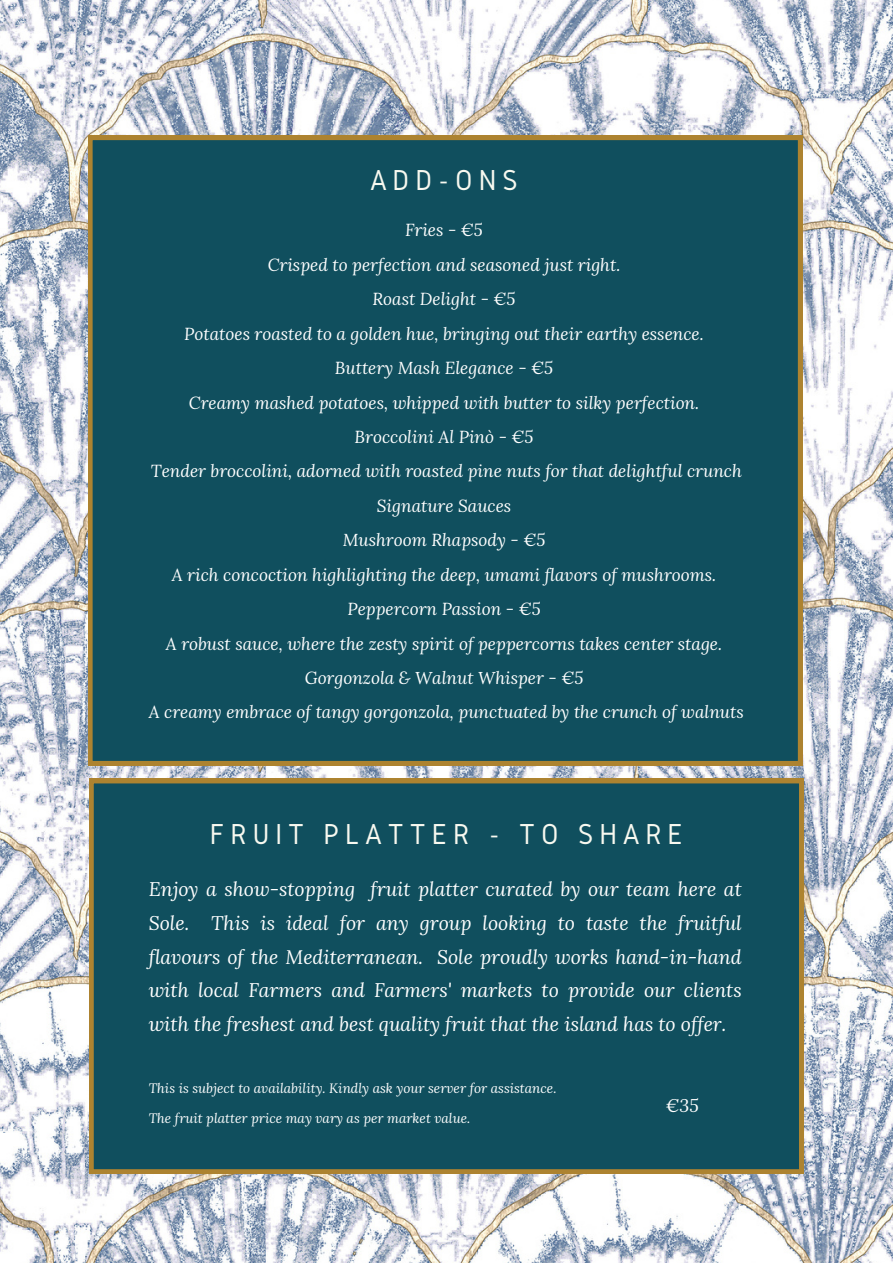
<style>
.page{position:relative;width:893px;height:1264px;background:#fff}
.page>*{position:absolute;margin:0;border:0;box-sizing:border-box;transform-origin:0 0}
.t1{font:30px "Gidole";letter-spacing:.2em;color:#f8f9f0}
.t2{font:italic 19.5px/33.8px "Lora";color:#fff;text-align:justify}
.t3{font:italic 18px "Lora";color:#fff}
.t4{font:italic 17.25px "Lora";color:#fff}
.t5{font:italic 13.5px "Lora";color:#fff}
</style>
<div class="page">
<img style="left:0;top:0;width:892px;height:1262px">
<div style="left:89px;top:779px;width:714px;height:394px;background:#104f5e"></div>
<div style="left:88px;top:136px;width:714px;height:629px;background:#104f5e"></div>
<p class="t1" style="left:370px;top:163px;width:149px">ADD-ONS</p>
<p class="t4" style="left:405px;top:218px;width:79px">Fries - €5</p>
<p class="t4" style="left:268px;top:253px;width:354px">Crisped to perfection and seasoned just right.</p>
<p class="t4" style="left:372px;top:287px;width:145px">Roast Delight - €5</p>
<p class="t4" style="left:184px;top:322px;width:521px">Potatoes roasted to a golden hue, bringing out their earthy essence.</p>
<p class="t4" style="left:335px;top:356px;width:220px">Buttery Mash Elegance - €5</p>
<p class="t4" style="left:189px;top:391px;width:512px">Creamy mashed potatoes, whipped with butter to silky perfection.</p>
<p class="t4" style="left:354px;top:425px;width:180px">Broccolini Al Pinò - €5</p>
<p class="t4" style="left:151px;top:459px;width:592px">Tender broccolini, adorned with roasted pine nuts for that delightful crunch</p>
<p class="t4" style="left:377px;top:494px;width:136px">Signature Sauces</p>
<p class="t4" style="left:343px;top:528px;width:204px">Mushroom Rhapsody - €5</p>
<p class="t4" style="left:172px;top:563px;width:546px">A rich concoction highlighting the deep, umami flavors of mushrooms.</p>
<p class="t4" style="left:347px;top:597px;width:195px">Peppercorn Passion - €5</p>
<p class="t4" style="left:166px;top:631px;width:557px">A robust sauce, where the zesty spirit of peppercorns takes center stage.</p>
<p class="t4" style="left:305px;top:666px;width:280px">Gorgonzola &amp; Walnut Whisper - €5</p>
<p class="t4" style="left:149px;top:700px;width:596px">A creamy embrace of tangy gorgonzola, punctuated by the crunch of walnuts</p>
<p class="t1" style="left:210px;top:817px;width:474px">FRUIT PLATTER - TO SHARE</p>
<p class="t2" style="left:149px;top:871px;width:594px">Enjoy a show-stopping fruit platter curated by our team here at Sole. This is ideal for any group looking to taste the fruitful flavours of the Mediterranean. Sole proudly works hand-in-hand with local Farmers and Farmers' markets to provide our clients with the freshest and best quality fruit that the island has to offer.</p>
<p class="t5" style="left:149px;top:1079px;width:409px">This is subject to availability. Kindly ask your server for assistance.</p>
<p class="t5" style="left:149px;top:1109px;width:323px">The fruit platter price may vary as per market value.</p>
<p class="t3" style="left:666px;top:1092px;width:34px">€35</p>
</div>
